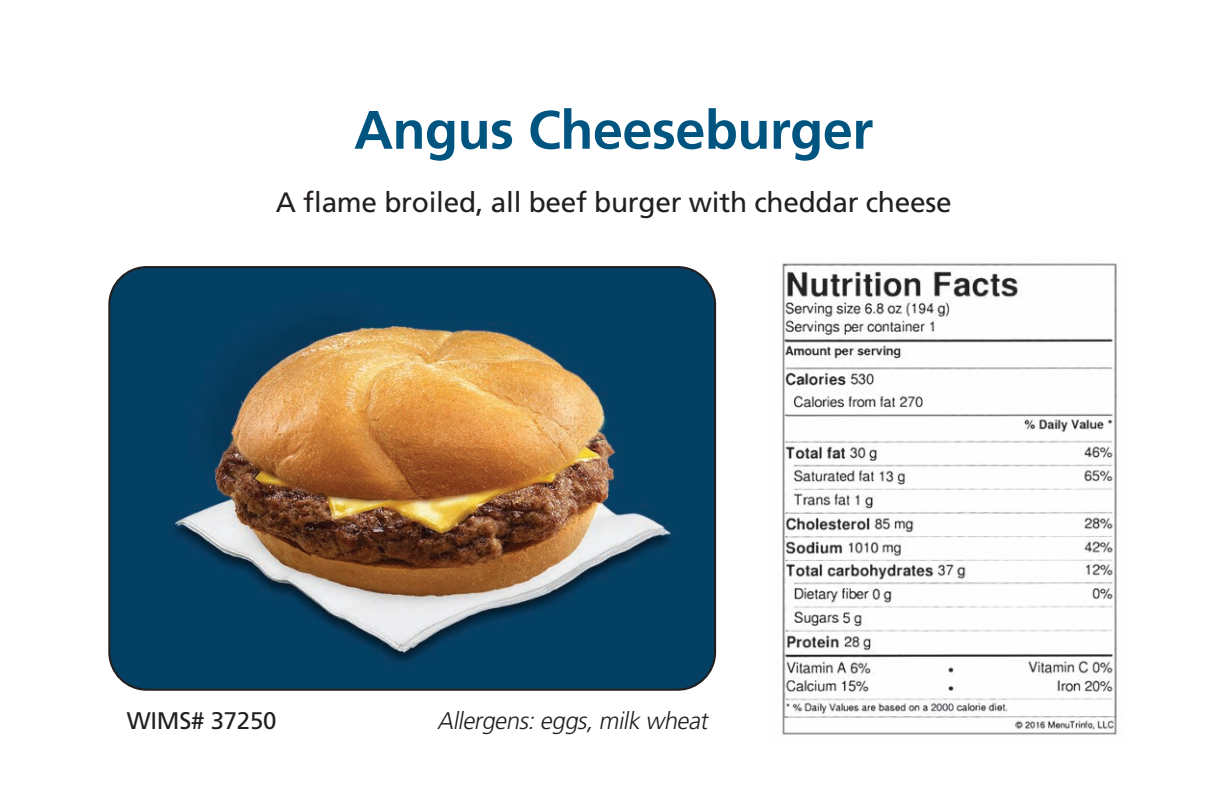
<style>
.page{position:relative;width:1225px;height:787px;background:#fff}
.page>*{position:absolute;margin:0;border:0;box-sizing:border-box;transform-origin:0 0}
.t1{font:700 54px "Frutiger";letter-spacing:-.01em;color:#005480}
.t2{font:28px "Frutiger";letter-spacing:-.01em;color:#231f20}
.t3{font:italic 300 24px "Frutiger";color:#231f20}
.t4{font:24px "Frutiger";letter-spacing:-.01em;color:#231f20}
</style>
<div class="page">
<img style="left:108px;top:266px;width:608px;height:424px">
<img style="left:782px;top:263px;width:335px;height:472px">
<h1 class="t1" style="left:354px;top:108px;width:520px">Angus Cheeseburger</h1>
<p class="t2" style="left:276px;top:191px;width:677px">A flame broiled, all beef burger with cheddar cheese</p>
<p class="t4" style="left:127px;top:710px;width:151px">WIMS# 37250</p>
<p class="t3" style="left:437px;top:710px;width:276px">Allergens: eggs, milk wheat</p>
</div>
